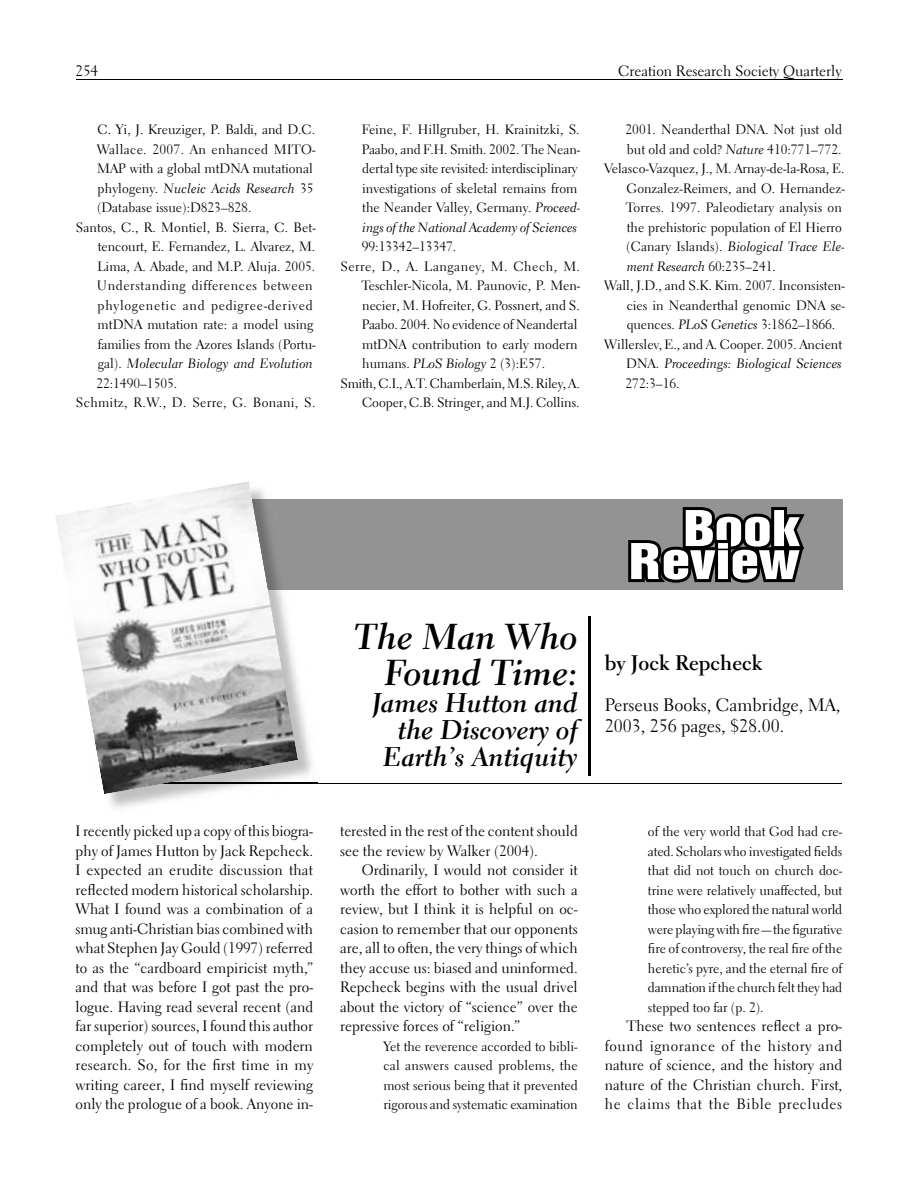
<style>
.page{position:relative;width:918px;height:1188px;background:#fff}
.page>*{position:absolute;margin:0;border:0;box-sizing:border-box;transform-origin:0 0}
.t1{font:45px/33px "Swiss 921 BT Regular A";color:#fff;text-align:right;scale:1.3 1}
.t2{font:36px/36px "Electra LH Bold Cursive";color:#000;text-align:right}
.t3{font:27px/27px "Electra LH Bold Cursive";color:#000;text-align:right}
.t4{font:700 21px "Electra LH";color:#000}
.t5{font:18px/21px "Electra LH";color:#000}
.t6{font:15px/19.5px "Electra LH";color:#000;text-align:justify}
.t7{font:13.5px/19.5px "Electra LH";color:#000;text-align:justify}
.t8{font:13.5px/19.5px "Electra LH Cursive";color:#000}
.t9{font:13.5px/19.5px "Electra LH";letter-spacing:.03em;color:#000}
.t10{font:13.5px "Electra LH";letter-spacing:.045em;color:#000}
.t11{font:13.5px "Electra LH";letter-spacing:.055em;color:#000}
.t12{font:13.5px "Electra LH";letter-spacing:.04em;color:#000}
.s1{font-family:"Electra LH"}
.s2{font-family:"Electra LH Cursive"}
</style>
<div class="page">
<hr style="left:76px;top:79px;width:766px;height:1px;background:#000">
<hr style="left:133px;top:783px;width:709px;height:1px;background:#000">
<div style="left:161px;top:499px;width:681px;height:90px;background:#939393"></div>
<svg style="left:625px;top:507px;width:184px;height:83px"></svg>
<hr style="left:588px;top:617px;width:3px;height:159px;background:#000">
<img style="left:109px;top:589px;width:208px;height:219px">
<img style="left:298px;top:783px;width:19px;height:1px">
<img style="left:55px;top:481px;width:243px;height:313px">
<p class="t6" style="left:76px;top:61px;width:24px">254</p>
<p class="t6" style="left:618px;top:61px;width:225px">Creation Research Society Quarterly</p>
<p class="t7" style="left:97px;top:120px;width:220px">C. Yi, J. Kreuziger, P. Baldi, and D.C.<br>Wallace. 2007. An enhanced MITO-MAP with a global mtDNA mutational</p>
<p class="t8" style="left:98px;top:178px;width:218px"><span class="s1">phylogeny.</span> Nucleic Acids Research <span class="s1">35</span></p>
<p class="t7" style="left:97px;top:198px;width:156px">(Database issue):D823–828.</p>
<p class="t7" style="left:76px;top:217px;width:242px">Santos, C., R. Montiel, B. Sierra, C. Bet-</p>
<p class="t7" style="left:98px;top:237px;width:219px">tencourt, E. Fernandez, L. Alvarez, M.</p>
<p class="t7" style="left:97px;top:256px;width:219px">Lima, A. Abade, and M.P. Aluja. 2005.</p>
<p class="t10" style="left:97px;top:277px;width:217px">Understanding differences between</p>
<p class="t11" style="left:98px;top:297px;width:217px">phylogenetic and pedigree-derived</p>
<p class="t7" style="left:98px;top:315px;width:217px">mtDNA mutation rate: a model using</p>
<p class="t7" style="left:98px;top:334px;width:219px">families from the Azores Islands (Portu-</p>
<p class="t8" style="left:98px;top:354px;width:217px"><span class="s1">gal).</span> Molecular Biology and Evolution</p>
<p class="t9" style="left:76px;top:373px;width:241px;text-indent:21px">22:1490–1505.<br>Schmitz, R.W., D. Serre, G. Bonani, S.</p>
<p class="t7" style="left:362px;top:120px;width:220px;text-align:left">Feine, F. Hillgruber, H. Krainitzki, S.<br>Paabo, and F.H. Smith. 2002. The Nean&shy;dertal type site revisited: interdisciplinary investigations of skeletal remains from the Neander Valley, Germany. <span class="s2">Proceed-</span></p>
<p class="t8" style="left:362px;top:217px;width:216px">ings of the National Academy of Sciences</p>
<p class="t7" style="left:362px;top:237px;width:96px">99:13342–13347.</p>
<p class="t12" style="left:340px;top:258px;width:241px">Serre, D., A. Langaney, M. Chech, M.</p>
<p class="t7" style="left:361px;top:276px;width:220px">Teschler-Nicola, M. Paunovic, P. Men-</p>
<p class="t7" style="left:362px;top:295px;width:219px">necier, M. Hofreiter, G. Possnert, and S.</p>
<p class="t7" style="left:362px;top:315px;width:217px">Paabo. 2004. No evidence of Neandertal</p>
<p class="t7" style="left:362px;top:334px;width:217px">mtDNA contribution to early modern</p>
<p class="t7" style="left:362px;top:354px;width:184px">humans. <span class="s2">PLoS Biology</span> 2 (3):E57.</p>
<p class="t7" style="left:340px;top:373px;width:241px">Smith, C.I., A.T. Chamberlain, M.S. Riley, A.</p>
<p class="t7" style="left:362px;top:393px;width:219px">Cooper, C.B. Stringer, and M.J. Collins.</p>
<p class="t7" style="left:604px;top:120px;width:242px;text-align:right">2001. Neanderthal DNA. Not just old<br>but old and cold? <span class="s2">Nature</span> 410:771–772.<br>Velasco-Vazquez, J., M. Arnay-de-la-Rosa, E.<br>Gonzalez-Reimers, and O. Hernandez-Torres. 1997. Paleodietary analysis on<br>the prehistoric population of El Hierro</p>
<p class="t8" style="left:626px;top:237px;width:220px"><span class="s1">(Canary Islands).</span> Biological Trace Ele&shy;ment Research <span class="s1">60:235–241.</span></p>
<p class="t7" style="left:604px;top:276px;width:242px">Wall, J.D., and S.K. Kim. 2007. Inconsisten-</p>
<p class="t7" style="left:627px;top:295px;width:220px">cies in Neanderthal genomic DNA se-</p>
<p class="t7" style="left:627px;top:315px;width:210px">quences. <span class="s2">PLoS Genetics</span> 3:1862–1866.</p>
<p class="t7" style="left:604px;top:334px;width:239px">Willerslev, E., and A. Cooper. 2005. Ancient</p>
<p class="t8" style="left:626px;top:354px;width:217px"><span class="s1">DNA.</span> Proceedings: Biological Sciences</p>
<p class="t7" style="left:626px;top:373px;width:55px">272:3–16.</p>
<h2 class="t2" style="left:354px;top:619px;width:225px">The Man Who<br>Found Time:</h2>
<h3 class="t3" style="left:372px;top:690px;width:207px">James Hutton and the Discovery of<br>Earth’s Antiquity</h3>
<p class="t6" style="left:76px;top:821px;width:239px">I recently picked up a copy of this biogra&shy;phy of James Hutton by Jack Repcheck.<br>I expected an erudite discussion that reflected modern historical scholarship.<br>What I found was a combination of a smug anti-Christian bias combined with what Stephen Jay Gould (1997) referred to as the “cardboard empiricist myth,” and that was before I got past the pro&shy;logue. Having read several recent (and far superior) sources, I found this author completely out of touch with modern research. So, for the first time in my writing career, I find myself reviewing only the prologue of a book. Anyone in-</p>
<p class="t6" style="left:340px;top:821px;width:239px">terested in the rest of the content should see the review by Walker (2004).</p>
<p class="t6" style="left:340px;top:860px;width:239px;text-indent:22px">Ordinarily, I would not consider it worth the effort to bother with such a review, but I think it is helpful on oc&shy;casion to remember that our opponents are, all to often, the very things of which they accuse us: biased and uninformed.<br>Repcheck begins with the usual drivel about the victory of “science” over the repressive forces of “religion.”</p>
<p class="t7" style="left:383px;top:1036px;width:196px">Yet the reverence accorded to bibli&shy;cal answers caused problems, the most serious being that it prevented rigorous and systematic examination</p>
<h1 class="t1" style="left:628px;top:511px;width:133px">Book<br>Review</h1>
<h3 class="t4" style="left:605px;top:650px;width:159px">by Jock Repcheck</h3>
<h3 class="t5" style="left:605px;top:695px;width:237px">Perseus Books, Cambridge, MA,<br>2003, 256 pages, $28.00.</h3>
<p class="t7" style="left:648px;top:822px;width:196px">of the very world that God had cre&shy;ated. Scholars who investigated fields that did not touch on church doc&shy;trine were relatively unaffected, but those who explored the natural world were playing with fire—the figurative fire of controversy, the real fire of the heretic’s pyre, and the eternal fire of damnation if the church felt they had stepped too far (p. 2).</p>
<p class="t6" style="left:605px;top:1016px;width:239px;text-indent:22px">These two sentences reflect a pro&shy;found ignorance of the history and nature of science, and the history and nature of the Christian church. First, he claims that the Bible precludes</p>
</div>
